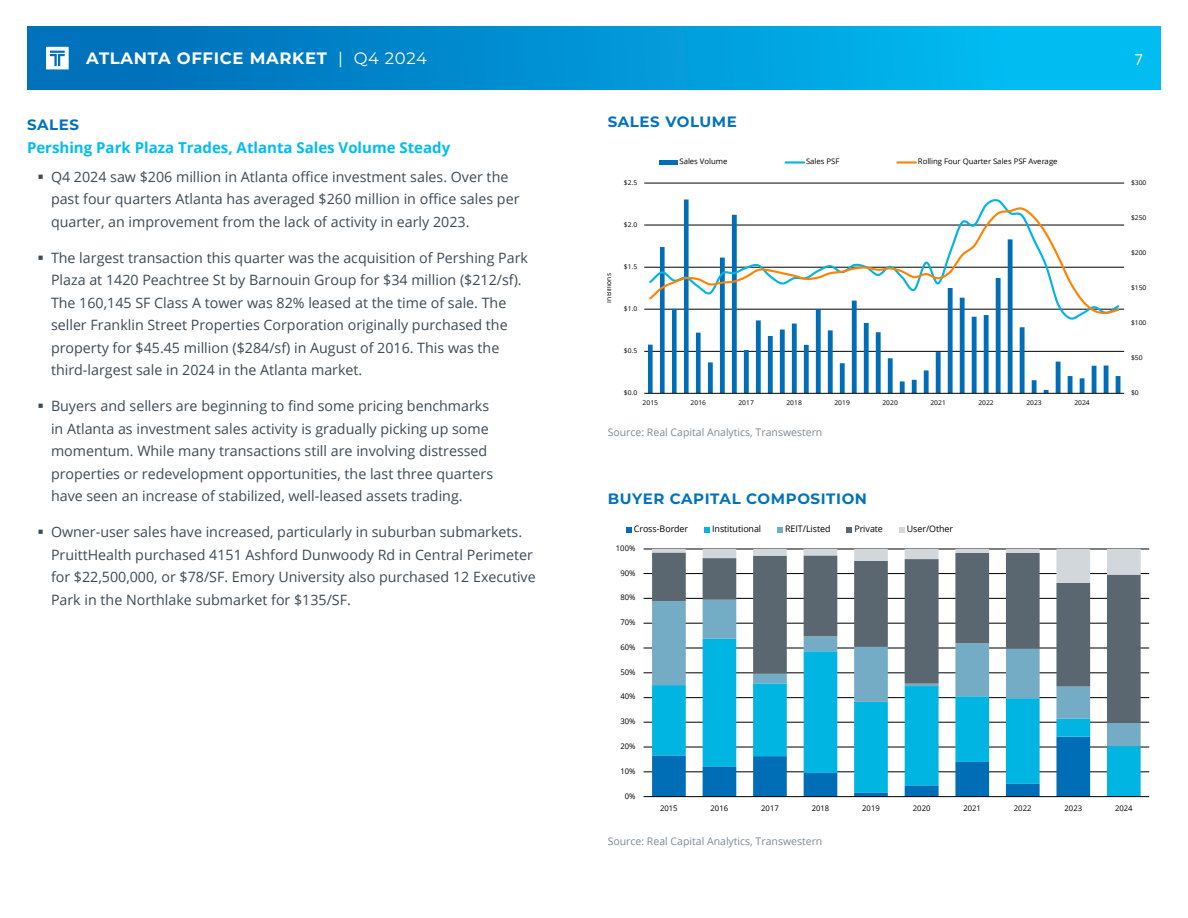
<style>
.page{position:relative;width:1188px;height:918px;background:#fff}
.page>*{position:absolute;margin:0;border:0;box-sizing:border-box;transform-origin:0 0}
.t1{font:700 16.5px "Montserrat";letter-spacing:.04em;color:#fff}
.t2{font:700 15px "Open Sans";color:#00bcf1}
.t3{font:700 15px "Montserrat";letter-spacing:.04em;color:#0072bc}
.t4{font:15px "Open Sans";color:#fff}
.t5{font:14.25px/22.5px "Open Sans";color:#3c4a55}
.Copyright{font:10.5px "Open Sans";color:#7b8a97}
.t6{font:9px "Open Sans";color:#000}
.t7{font:7.8px "Open Sans";letter-spacing:-.01em;color:#000}
.t8{font:7.65px "Open Sans";letter-spacing:-.01em;color:#000}
.t9{font:6.75px "Open Sans";color:#000}
.t10{font:6.6px "Open Sans";letter-spacing:-.01em;color:#000}
.s1{font-weight:400}
</style>
<div class="page">
<div style="left:27px;top:27px;width:1134px;height:62px;background:linear-gradient(to right,#016ab6,#00c3f7)"></div>
<svg style="left:46px;top:47px;width:23px;height:22px"></svg>
<hr style="left:644px;top:771px;width:505px;height:1px;background:#000">
<hr style="left:644px;top:747px;width:505px;height:1px;background:#000">
<hr style="left:644px;top:722px;width:505px;height:1px;background:#000">
<hr style="left:644px;top:697px;width:505px;height:1px;background:#000">
<hr style="left:644px;top:672px;width:505px;height:1px;background:#000">
<hr style="left:644px;top:648px;width:505px;height:1px;background:#000">
<hr style="left:644px;top:623px;width:505px;height:1px;background:#000">
<hr style="left:644px;top:598px;width:505px;height:1px;background:#000">
<hr style="left:644px;top:573px;width:505px;height:1px;background:#000">
<hr style="left:644px;top:549px;width:505px;height:1px;background:#000">
<svg style="left:652px;top:746px;width:489px;height:50px"></svg>
<svg style="left:652px;top:723px;width:489px;height:23px;fill:#00b5e2"></svg>
<svg style="left:652px;top:583px;width:489px;height:140px"></svg>
<svg style="left:652px;top:549px;width:489px;height:34px"></svg>
<hr style="left:644px;top:796px;width:505px;height:1px;background:#000">
<svg style="left:626px;top:527px;width:6px;height:6px"></svg>
<svg style="left:704px;top:527px;width:6px;height:6px"></svg>
<svg style="left:777px;top:527px;width:6px;height:6px"></svg>
<svg style="left:847px;top:527px;width:5px;height:6px"></svg>
<svg style="left:899px;top:527px;width:5px;height:6px"></svg>
<hr style="left:644px;top:351px;width:480px;height:1px;background:#000">
<hr style="left:644px;top:309px;width:480px;height:1px;background:#000">
<hr style="left:644px;top:267px;width:480px;height:1px;background:#000">
<hr style="left:644px;top:225px;width:480px;height:1px;background:#000">
<hr style="left:644px;top:183px;width:480px;height:1px;background:#000">
<svg style="left:648px;top:323px;width:472px;height:70px"></svg>
<hr style="left:644px;top:393px;width:480px;height:1px;background:#000">
<svg style="left:660px;top:199px;width:420px;height:124px"></svg>
<svg style="left:647px;top:208px;width:474px;height:108px"></svg>
<div style="left:659px;top:160px;width:18px;height:5px;background:#006eb6"></div>
<hr style="left:786px;top:161px;width:18px;height:3px;background:#00b5e2">
<hr style="left:897px;top:161px;width:19px;height:3px;background:#ff8200">
<p class="t1" style="left:86px;top:46px;width:342px">ATLANTA OFFICE MARKET <span class="s1">| Q4 2024</span></p>
<p class="t4" style="left:1135px;top:49px;width:10px">7</p>
<h2 class="t3" style="left:27px;top:114px;width:54px">SALES</h2>
<h3 class="t2" style="left:27px;top:137px;width:425px">Pershing Park Plaza Trades, Atlanta Sales Volume Steady</h3>
<p class="t5" style="left:51px;top:165px;width:470px">Q4 2024 saw $206 million in Atlanta office investment sales. Over the past four quarters Atlanta has averaged $260 million in office sales per quarter, an improvement from the lack of activity in early 2023.</p>
<p class="t5" style="left:51px;top:246px;width:479px">The largest transaction this quarter was the acquisition of Pershing Park Plaza at 1420 Peachtree St by Barnouin Group for $34 million ($212/sf).<br>The 160,145 SF Class A tower was 82% leased at the time of sale. The seller Franklin Street Properties Corporation originally purchased the property for $45.45 million ($284/sf) in August of 2016. This was the third-largest sale in 2024 in the Atlanta market.</p>
<p class="t5" style="left:51px;top:395px;width:444px">Buyers and sellers are beginning to find some pricing benchmarks in Atlanta as investment sales activity is gradually picking up some momentum. While many transactions still are involving distressed properties or redevelopment opportunities, the last three quarters have seen an increase of stabilized, well-leased assets trading.</p>
<p class="t5" style="left:51px;top:521px;width:486px">Owner-user sales have increased, particularly in suburban submarkets.<br>PruittHealth purchased 4151 Ashford Dunwoody Rd in Central Perimeter for $22,500,000, or $78/SF. Emory University also purchased 12 Executive Park in the Northlake submarket for $135/SF.</p>
<h2 class="t3" style="left:608px;top:111px;width:131px">SALES VOLUME</h2>
<p class="t10" style="left:624px;top:178px;width:15px">$2.5</p>
<p class="t10" style="left:624px;top:220px;width:15px">$2.0</p>
<p class="t9" style="left:604px;top:303px;width:31px;rotate:-90deg">In Billions</p>
<p class="t10" style="left:624px;top:262px;width:15px">$1.5</p>
<p class="t10" style="left:624px;top:304px;width:15px">$1.0</p>
<p class="t10" style="left:624px;top:346px;width:15px">$0.5</p>
<p class="t8" style="left:679px;top:156px;width:49px">Sales Volume</p>
<p class="t8" style="left:806px;top:156px;width:35px">Sales PSF</p>
<p class="t8" style="left:918px;top:156px;width:141px">Rolling Four Quarter Sales PSF Average</p>
<p class="t10" style="left:624px;top:388px;width:15px">$0.0</p>
<p class="t10" style="left:643px;top:398px;width:17px">2015</p>
<p class="t10" style="left:691px;top:398px;width:17px">2016</p>
<p class="t10" style="left:739px;top:398px;width:17px">2017</p>
<p class="t10" style="left:787px;top:398px;width:17px">2018</p>
<p class="t10" style="left:834px;top:398px;width:17px">2019</p>
<p class="t10" style="left:882px;top:398px;width:17px">2020</p>
<p class="t10" style="left:930px;top:398px;width:17px">2021</p>
<p class="t10" style="left:978px;top:398px;width:17px">2022</p>
<p class="t10" style="left:1026px;top:398px;width:17px">2023</p>
<p class="t10" style="left:1074px;top:398px;width:17px">2024</p>
<p class="Copyright" style="left:608px;top:425px;width:216px">Source: Real Capital Analytics, Transwestern</p>
<h2 class="t3" style="left:608px;top:488px;width:261px">BUYER CAPITAL COMPOSITION</h2>
<p class="t6" style="left:634px;top:523px;width:56px">Cross-Border</p>
<p class="t6" style="left:712px;top:523px;width:51px">Institutional</p>
<p class="t6" style="left:785px;top:523px;width:47px">REIT/Listed</p>
<p class="t6" style="left:854px;top:523px;width:30px">Private</p>
<p class="t6" style="left:907px;top:523px;width:48px">User/Other</p>
<p class="t7" style="left:616px;top:543px;width:21px">100%</p>
<p class="t7" style="left:620px;top:567px;width:17px">90%</p>
<p class="t7" style="left:620px;top:592px;width:17px">80%</p>
<p class="t7" style="left:620px;top:617px;width:17px">70%</p>
<p class="t7" style="left:620px;top:642px;width:17px">60%</p>
<p class="t7" style="left:620px;top:667px;width:17px">50%</p>
<p class="t7" style="left:620px;top:691px;width:17px">40%</p>
<p class="t7" style="left:620px;top:716px;width:17px">30%</p>
<p class="t7" style="left:620px;top:741px;width:17px">20%</p>
<p class="t7" style="left:620px;top:766px;width:17px">10%</p>
<p class="t7" style="left:625px;top:790px;width:12px">0%</p>
<p class="t10" style="left:1131px;top:178px;width:17px">$300</p>
<p class="t10" style="left:1131px;top:213px;width:17px">$250</p>
<p class="t10" style="left:1131px;top:248px;width:17px">$200</p>
<p class="t10" style="left:1131px;top:283px;width:17px">$150</p>
<p class="t10" style="left:1131px;top:318px;width:17px">$100</p>
<p class="t10" style="left:1131px;top:353px;width:13px">$50</p>
<p class="t10" style="left:1131px;top:388px;width:9px">$0</p>
<p class="t7" style="left:660px;top:802px;width:19px">2015</p>
<p class="t7" style="left:711px;top:802px;width:19px">2016</p>
<p class="t7" style="left:761px;top:802px;width:19px">2017</p>
<p class="t7" style="left:812px;top:802px;width:19px">2018</p>
<p class="t7" style="left:862px;top:802px;width:19px">2019</p>
<p class="t7" style="left:913px;top:802px;width:19px">2020</p>
<p class="t7" style="left:963px;top:802px;width:19px">2021</p>
<p class="t7" style="left:1014px;top:802px;width:19px">2022</p>
<p class="t7" style="left:1065px;top:802px;width:19px">2023</p>
<p class="t7" style="left:1115px;top:802px;width:19px">2024</p>
<p class="Copyright" style="left:608px;top:834px;width:216px">Source: Real Capital Analytics, Transwestern</p>
</div>
